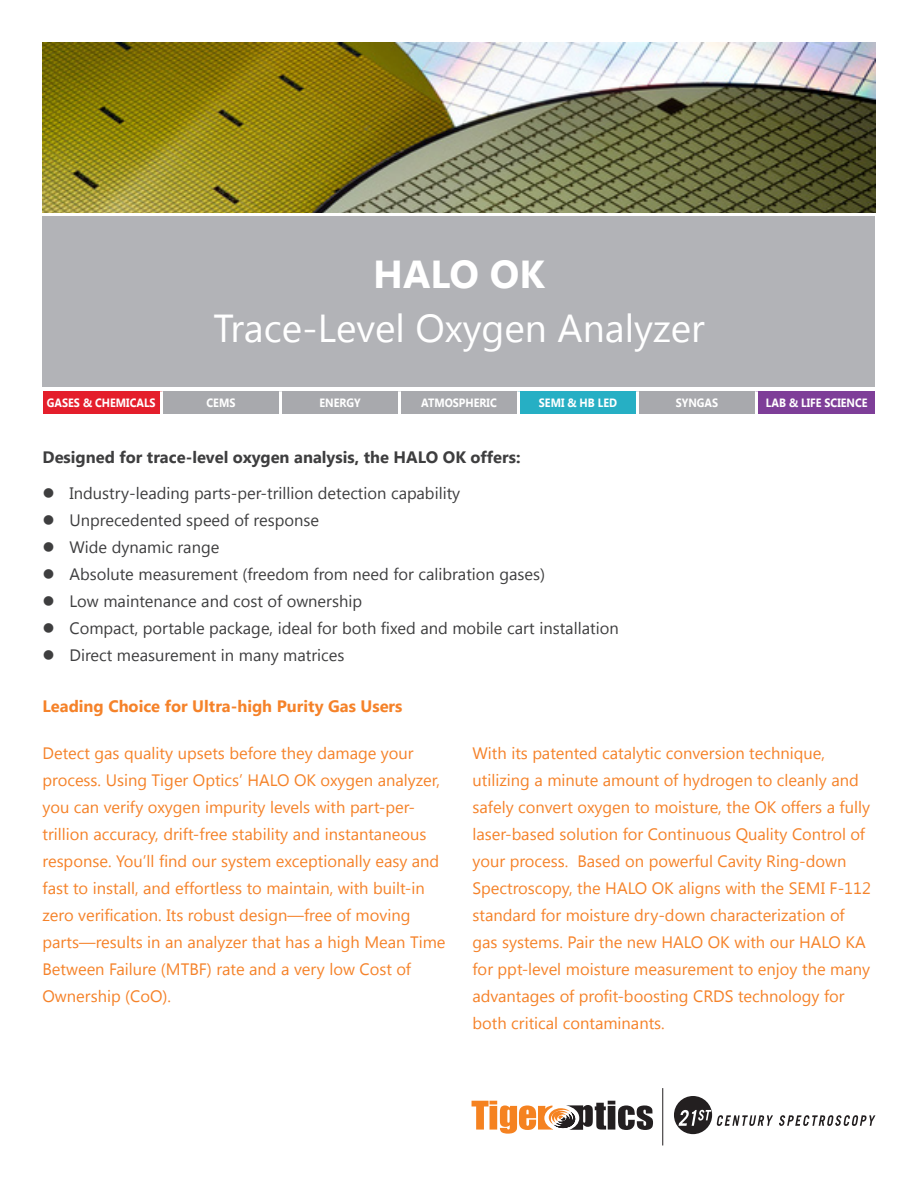
<style>
.page{position:relative;width:918px;height:1188px;background:#fff}
.page>*{position:absolute;margin:0;border:0;box-sizing:border-box;transform-origin:0 0}
.t1{font:39px "Segoe UI";color:#fff}
.t2{font:700 39px "Segoe UI";color:#fff}
.t3{font:16.5px/27px "Segoe UI";color:#f58229}
.t4{font:16.5px "Segoe UI";color:#3e3e3f}
.t5{font:700 16.5px "Segoe UI";color:#3e3e3f}
.t6{font:700 16.5px "Segoe UI";color:#f58229}
.t7{font:700 12px "Segoe UI";color:#fff;scale:.9 1}
</style>
<div class="page">
<img style="left:43px;top:43px;width:832px;height:170px">
<div style="left:43px;top:217px;width:832px;height:170px;background:#b2b3b7"></div>
<div style="left:43px;top:391px;width:119px;height:23px;background:#e41e2b"></div>
<div style="left:162px;top:391px;width:119px;height:23px;background:#a8a9ad"></div>
<div style="left:281px;top:391px;width:119px;height:23px;background:#a8a9ad"></div>
<div style="left:400px;top:391px;width:118px;height:23px;background:#a8a9ad"></div>
<div style="left:518px;top:391px;width:119px;height:23px;background:#26afc4"></div>
<div style="left:637px;top:391px;width:119px;height:23px;background:#a8a9ad"></div>
<div style="left:756px;top:391px;width:119px;height:23px;background:#7e3e98"></div>
<hr style="left:160px;top:391px;width:3px;height:23px;background:#fff">
<hr style="left:279px;top:391px;width:3px;height:23px;background:#fff">
<hr style="left:398px;top:391px;width:3px;height:23px;background:#fff">
<hr style="left:517px;top:391px;width:3px;height:23px;background:#fff">
<hr style="left:636px;top:391px;width:3px;height:23px;background:#fff">
<hr style="left:755px;top:391px;width:3px;height:23px;background:#fff">
<svg style="left:472px;top:1101px;width:181px;height:33px"></svg>
<div style="left:674px;top:1096px;width:38px;height:38px;background:#231f20;border-radius:50%"></div>
<svg style="left:779px;top:1115px;width:96px;height:11px"></svg>
<svg style="left:679px;top:1110px;width:94px;height:16px"></svg>
<hr style="left:662px;top:1088px;width:1px;height:57px;background:#231f20">
<p class="t2" style="left:373px;top:246px;width:173px">HALO OK</p>
<p class="t1" style="left:213px;top:301px;width:493px">Trace-Level Oxygen Analyzer</p>
<p class="t7" style="left:47px;top:394px;width:122px">GASES &amp; CHEMICALS</p>
<p class="t7" style="left:207px;top:394px;width:34px">CEMS</p>
<p class="t7" style="left:319px;top:394px;width:47px">ENERGY</p>
<p class="t7" style="left:421px;top:394px;width:86px">ATMOSPHERIC</p>
<p class="t7" style="left:539px;top:394px;width:88px">SEMI &amp; HB LED</p>
<p class="t7" style="left:676px;top:394px;width:49px">SYNGAS</p>
<p class="t7" style="left:766px;top:394px;width:114px">LAB &amp; LIFE SCIENCE</p>
<p class="t5" style="left:43px;top:445px;width:479px">Designed for trace-level oxygen analysis, the HALO OK offers:</p>
<p class="t4" style="left:70px;top:481px;width:392px">Industry-leading parts-per-trillion detection capability</p>
<p class="t4" style="left:70px;top:508px;width:251px">Unprecedented speed of response</p>
<p class="t4" style="left:70px;top:535px;width:151px">Wide dynamic range</p>
<p class="t4" style="left:70px;top:562px;width:477px">Absolute measurement (freedom from need for calibration gases)</p>
<p class="t4" style="left:70px;top:589px;width:294px">Low maintenance and cost of ownership</p>
<p class="t4" style="left:70px;top:616px;width:551px">Compact, portable package, ideal for both fixed and mobile cart installation</p>
<p class="t4" style="left:70px;top:643px;width:276px">Direct measurement in many matrices</p>
<p class="t6" style="left:43px;top:695px;width:362px">Leading Choice for Ultra-high Purity Gas Users</p>
<p class="t3" style="left:43px;top:738px;width:404px">Detect gas quality upsets before they damage your process. Using Tiger Optics’ HALO OK oxygen analyzer, you can verify oxygen impurity levels with part-per&shy;trillion accuracy, drift-free stability and instantaneous response. You’ll find our system exceptionally easy and fast to install, and effortless to maintain, with built-in zero verification. Its robust design—free of moving parts—results in an analyzer that has a high Mean Time Between Failure (MTBF) rate and a very low Cost of Ownership (CoO).</p>
<p class="t3" style="left:472px;top:738px;width:400px">With its patented catalytic conversion technique, utilizing a minute amount of hydrogen to cleanly and safely convert oxygen to moisture, the OK offers a fully laser-based solution for Continuous Quality Control of your process. Based on powerful Cavity Ring-down Spectroscopy, the HALO OK aligns with the SEMI F-112 standard for moisture dry-down characterization of gas systems. Pair the new HALO OK with our HALO KA for ppt-level moisture measurement to enjoy the many advantages of profit-boosting CRDS technology for both critical contaminants.</p>
</div>
